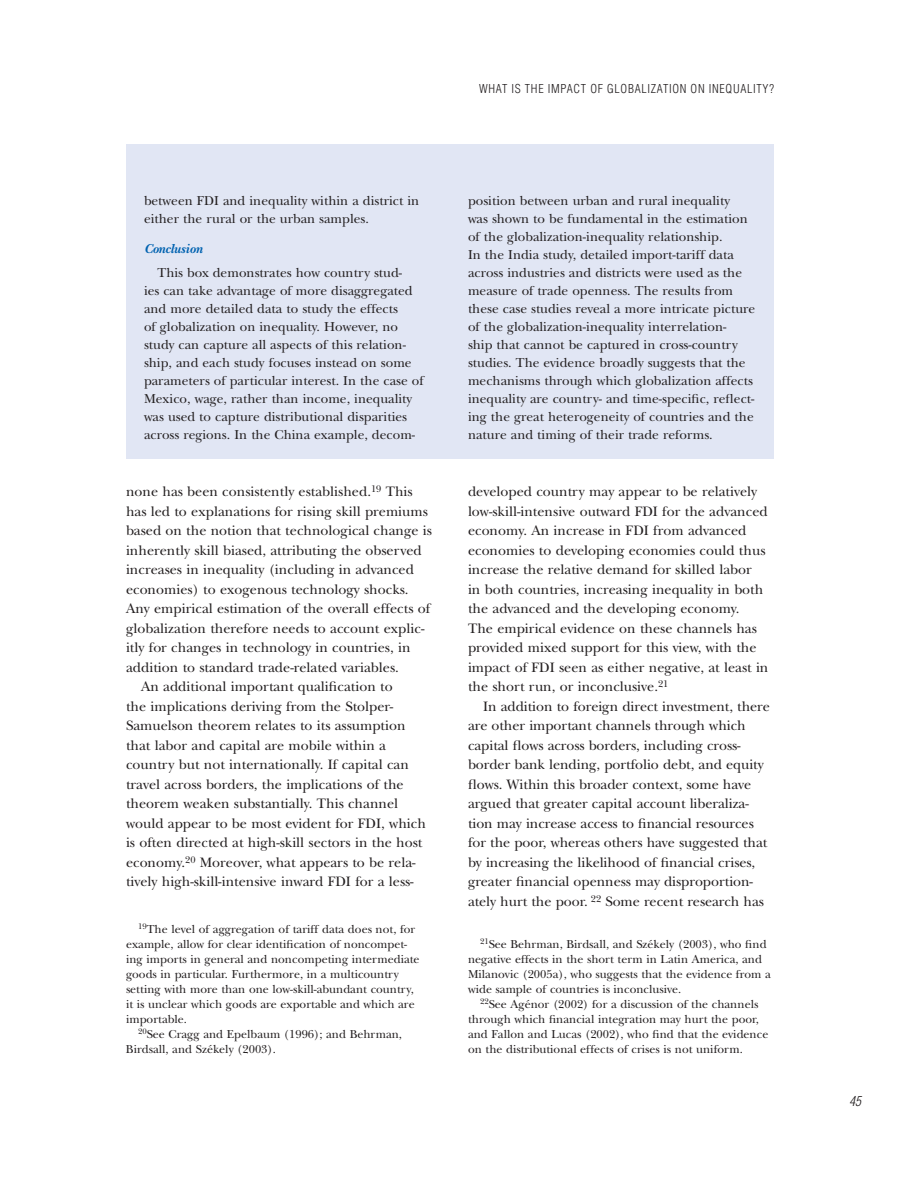
<style>
.page{position:relative;width:918px;height:1188px;background:#fff}
.page>*{position:absolute;margin:0;border:0;box-sizing:border-box;transform-origin:0 0}
.t1{font:14.25px/19.5px "New Baskerville";color:#231f20}
.t2{font:13.5px/18px "New Baskerville";color:#231f20}
.t3{font:italic 700 13.5px "New Baskerville";color:#0062b0}
.t4{font:italic 300 condensed 13.5px "Helvetica";color:#231f20}
.t5{font:12px/15px "New Baskerville";color:#231f20}
.t6{font:300 condensed 12px "Helvetica";letter-spacing:.06em;color:#231f20}
</style>
<div class="page">
<div style="left:126px;top:144px;width:648px;height:314px;background:#e1e6f4"></div>
<p class="t6" style="left:479px;top:81px;width:296px">WHAT IS THE I MPACT OF GLOBALIZATION ON I NEQUALITY?</p>
<p class="t2" style="left:144px;top:192px;width:277px">between FDI and inequality within a district in either the rural or the urban samples.</p>
<p class="t3" style="left:144px;top:241px;width:60px">Conclusion</p>
<p class="t2" style="left:144px;top:264px;width:281px;text-indent:14px">This box demonstrates how country stud-<br>ies can take advantage of more disaggregated and more detailed data to study the effects<br>of globalization on inequality. However, no study can capture all aspects of this relation&shy;ship, and each study focuses instead on some parameters of particular interest. In the case of Mexico, wage, rather than income, inequality was used to capture distributional disparities across regions. In the China example, decom-</p>
<p class="t1" style="left:126px;top:482px;width:288px">none has been consistently established.<sup>1</sup> <sup>9</sup> This</p>
<p class="t1" style="left:126px;top:501px;width:303px">has led to explanations for rising skill premiums</p>
<p class="t1" style="left:126px;top:521px;width:307px">based on the notion that technological change is</p>
<p class="t1" style="left:126px;top:540px;width:297px">inherently skill biased, attributing the observed</p>
<p class="t1" style="left:126px;top:560px;width:290px">increases in inequality (including in advanced</p>
<p class="t1" style="left:126px;top:579px;width:284px">economies) to exogenous technology shocks.</p>
<p class="t1" style="left:126px;top:599px;width:306px">Any empirical estimation of the overall effects of</p>
<p class="t1" style="left:126px;top:618px;width:300px">globalization therefore needs to account explic-</p>
<p class="t1" style="left:126px;top:638px;width:286px">itly for changes in technology in countries, in</p>
<p class="t1" style="left:126px;top:657px;width:274px">addition to standard trade-related variables.</p>
<p class="t1" style="left:141px;top:677px;width:253px">An additional important qualification to</p>
<p class="t1" style="left:126px;top:696px;width:269px">the implications deriving from the Stolper-</p>
<p class="t1" style="left:126px;top:716px;width:281px">Samuelson theorem relates to its assumption</p>
<p class="t1" style="left:126px;top:735px;width:262px">that labor and capital are mobile within a</p>
<p class="t1" style="left:126px;top:755px;width:285px">country but not internationally. If capital can</p>
<p class="t1" style="left:126px;top:774px;width:279px">travel across borders, the implications of the</p>
<p class="t1" style="left:126px;top:794px;width:274px">theorem weaken substantially. This channel</p>
<p class="t1" style="left:126px;top:813px;width:301px">would appear to be most evident for FDI, which</p>
<p class="t1" style="left:126px;top:833px;width:298px">is often directed at high-skill sectors in the host</p>
<p class="t1" style="left:126px;top:852px;width:291px">economy.<sup>20</sup> Moreover, what appears to be rela-</p>
<p class="t1" style="left:126px;top:872px;width:289px">tively high-skill-intensive inward FDI for a less-</p>
<p class="t5" style="left:126px;top:922px;width:295px;text-indent:12px"><sup>1</sup> <sup>9</sup>The level of aggregation of tariff data does not, for example, allow for clear identification of noncompet&shy;ing imports in general and noncompeting intermediate goods in particular. Furthermore, in a multicountry setting with more than one low-skill-abundant country, it is unclear which goods are exportable and which are importable.</p>
<p class="t5" style="left:126px;top:1027px;width:278px;text-indent:12px"><sup>20</sup>See Cragg and Epelbaum (1 996); and Behrman,<br>Birdsall, and Székely (2003).</p>
<p class="t2" style="left:468px;top:192px;width:289px">position between urban and rural inequality<br>was shown to be fundamental in the estimation of the globalization-inequality relationship.<br>In the India study, detailed import-tariff data across industries and districts were used as the measure of trade openness. The results from these case studies reveal a more intricate picture of the globalization-inequality interrelation-<br>ship that cannot be captured in cross-country studies. The evidence broadly suggests that the mechanisms through which globalization affects inequality are country- and time-specific, reflect&shy;ing the great heterogeneity of countries and the nature and timing of their trade reforms.</p>
<p class="t1" style="left:468px;top:482px;width:302px">developed country may appear to be relatively low-skill-intensive outward FDI for the advanced economy. An increase in FDI from advanced economies to developing economies could thus increase the relative demand for skilled labor<br>in both countries, increasing inequality in both the advanced and the developing economy.<br>The empirical evidence on these channels has provided mixed support for this view, with the impact of FDI seen as either negative, at least in the short run, or inconclusive.<sup>21</sup></p>
<p class="t1" style="left:468px;top:696px;width:303px;text-indent:15px">In addition to foreign direct investment, there are other important channels through which capital flows across borders, including cross&shy;border bank lending, portfolio debt, and equity flows. Within this broader context, some have argued that greater capital account liberaliza&shy;tion may increase access to financial resources for the poor, whereas others have suggested that by increasing the likelihood of financial crises, greater financial openness may disproportion&shy;ately hurt the poor. <sup>22</sup> Some recent research has</p>
<p class="t5" style="left:468px;top:937px;width:304px;text-indent:12px"><sup>21</sup> See Behrman, Birdsall, and Székely (2003), who find negative effects in the short term in Latin America, and Milanovic (2005a), who suggests that the evidence from a wide sample of countries is inconclusive.</p>
<p class="t5" style="left:468px;top:997px;width:302px;text-indent:12px"><sup>22</sup>See Agénor (2002) for a discussion of the channels through which financial integration may hurt the poor, and Fallon and Lucas (2002), who find that the evidence on the distributional effects of crises is not uniform.</p>
<p class="t4" style="left:849px;top:1092px;width:13px">45</p>
</div>
